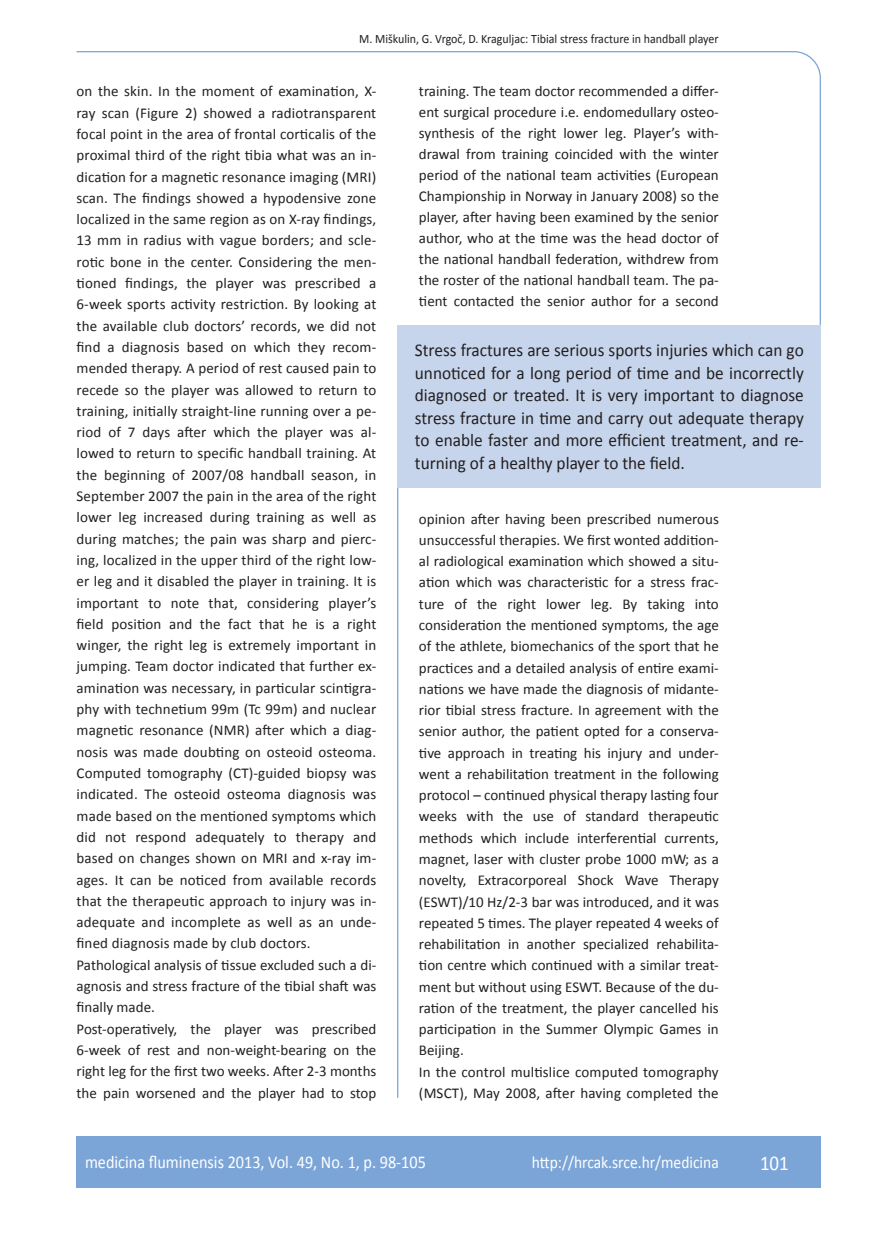
<style>
.page{position:relative;width:872px;height:1234px;background:#fff}
.page>*{position:absolute;margin:0;border:0;box-sizing:border-box;transform-origin:0 0}
.t1{font:21px "Calibri";color:#fff;scale:.9 1}
.t2{font:18px/22.5px "Calibri";color:#231f20;text-align:justify;scale:.96 1}
.t3{font:18px "Calibri";color:#fff;scale:.9 1}
.t4{font:17.25px "Calibri";color:#fff;scale:.9 1}
.t5{font:15px/21.3px "Calibri";color:#231f20}
.t6{font:12.75px "Calibri";color:#231f20;scale:.94 1}
</style>
<div class="page">
<svg style="left:76px;top:51px;width:745px;height:275px"></svg>
<hr style="left:397px;top:488px;width:1px;height:609px;background:#7ca5d7">
<div style="left:77px;top:1135px;width:744px;height:51px;background:#7ca5d7"></div>
<div style="left:398px;top:325px;width:423px;height:163px;background:#c6d5ec"></div>
<p class="t6" style="left:359px;top:30px;width:384px">M. Miškulin, G. Vrgoč, D. Kraguljac: Tibial stress fracture in handball player</p>
<p class="t5" style="left:77px;top:80px;width:301px">on the skin. In the moment of examination, X&shy;ray scan (Figure 2) showed a radiotransparent focal point in the area of frontal corticalis of the proximal third of the right tibia what was an in&shy;dication for a magnetic resonance imaging (MRI) scan. The findings showed a hypodensive zone localized in the same region as on X-ray findings, 13 mm in radius with vague borders; and scle&shy;rotic bone in the center. Considering the men&shy;tioned findings, the player was prescribed a 6-week sports activity restriction. By looking at the available club doctors’ records, we did not find a diagnosis based on which they recom&shy;mended therapy. A period of rest caused pain to recede so the player was allowed to return to training, initially straight-line running over a pe&shy;riod of 7 days after which the player was al&shy;lowed to return to specific handball training. At the beginning of 2007/08 handball season, in September 2007 the pain in the area of the right lower leg increased during training as well as during matches; the pain was sharp and pierc&shy;ing, localized in the upper third of the right low&shy;er leg and it disabled the player in training. It is important to note that, considering player’s field position and the fact that he is a right winger, the right leg is extremely important in jumping. Team doctor indicated that further ex&shy;amination was necessary, in particular scintigra&shy;phy with technetium 99m (Tc 99m) and nuclear magnetic resonance (NMR) after which a diag&shy;nosis was made doubting on osteoid osteoma.<br>Computed tomography (CT)-guided biopsy was indicated. The osteoid osteoma diagnosis was made based on the mentioned symptoms which did not respond adequately to therapy and based on changes shown on MRI and x-ray im&shy;ages. It can be noticed from available records that the therapeutic approach to injury was in&shy;adequate and incomplete as well as an unde&shy;fined diagnosis made by club doctors.<br>Pathological analysis of tissue excluded such a di&shy;agnosis and stress fracture of the tibial shaft was finally made.<br>Post-operatively, the player was prescribed 6-week of rest and non-weight-bearing on the right leg for the first two weeks. After 2-3 months the pain worsened and the player had to stop</p>
<p class="t5" style="left:419px;top:80px;width:301px;text-align:justify">training. The team doctor recommended a differ&shy;ent surgical procedure i.e. endomedullary osteo&shy;synthesis of the right lower leg. Player’s with&shy;drawal from training coincided with the winter period of the national team activities (European Championship in Norway in January 2008) so the player, after having been examined by the senior author, who at the time was the head doctor of the national handball federation, withdrew from the roster of the national handball team. The pa&shy;tient contacted the senior author for a second</p>
<p class="t2" style="left:415px;top:338px;width:407px">Stress fractures are serious sports injuries which can go unnoticed for a long period of time and be incorrectly diagnosed or treated. It is very important to diagnose stress fracture in time and carry out adequate therapy to enable faster and more efficient treatment, and re&shy;turning of a healthy player to the field.</p>
<p class="t5" style="left:419px;top:507px;width:301px">opinion after having been prescribed numerous unsuccessful therapies. We first wonted addition&shy;al radiological examination which showed a situ&shy;ation which was characteristic for a stress frac&shy;ture of the right lower leg. By taking into consideration the mentioned symptoms, the age of the athlete, biomechanics of the sport that he practices and a detailed analysis of entire exami&shy;nations we have made the diagnosis of midante&shy;rior tibial stress fracture. In agreement with the senior author, the patient opted for a conserva&shy;tive approach in treating his injury and under&shy;went a rehabilitation treatment in the following protocol – continued physical therapy lasting four weeks with the use of standard therapeutic methods which include interferential currents, magnet, laser with cluster probe 1000 mW; as a novelty, Extracorporeal Shock Wave Therapy (ESWT)/10 Hz/2-3 bar was introduced, and it was repeated 5 times. The player repeated 4 weeks of rehabilitation in another specialized rehabilita&shy;tion centre which continued with a similar treat&shy;ment but without using ESWT. Because of the du&shy;ration of the treatment, the player cancelled his participation in the Summer Olympic Games in Beijing.<br>In the control multislice computed tomography (MSCT), May 2008, after having completed the</p>
<p class="t3" style="left:85px;top:1150px;width:380px">medicina fluminensis 2013, Vol. 49, No. 1, p. 98-105</p>
<p class="t4" style="left:532px;top:1151px;width:209px">http://hrcak.srce.hr/medicina</p>
<h1 class="t1" style="left:760px;top:1149px;width:33px">101</h1>
</div>
